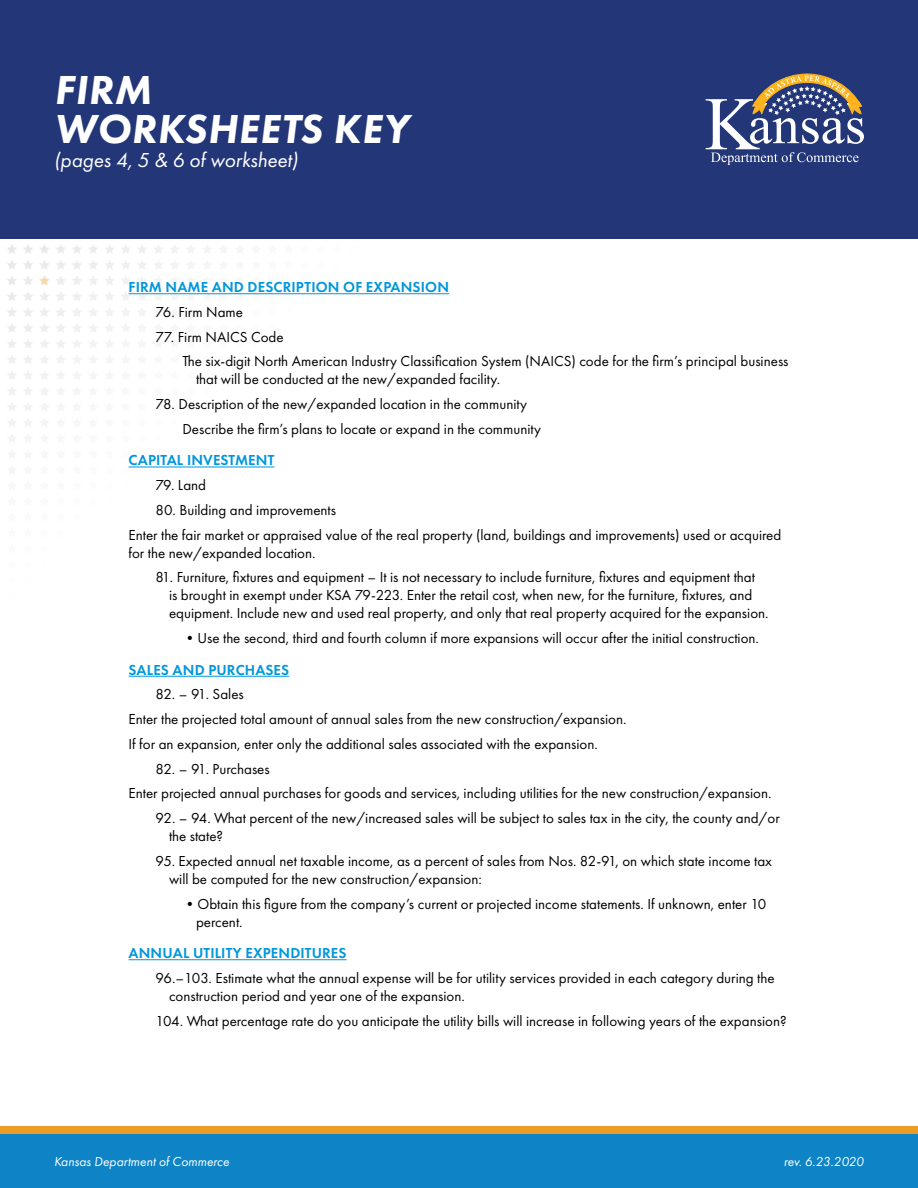
<style>
.page{position:relative;width:918px;height:1188px;background:#fff}
.page>*{position:absolute;margin:0;border:0;box-sizing:border-box;transform-origin:0 0}
.t1{font:italic 800 42px/39px "Futura PT";letter-spacing:.01em;color:#fff}
.t2{font:italic 21px "Futura PT";color:#fff}
.t3{font:15px/24.8px "Futura PT";color:#000}
.t4{font:600 15px "Futura PT";letter-spacing:.01em;color:#0097dc}
.t5{font:italic 13.5px "Futura PT";color:#fff}
</style>
<div class="page">
<div style="left:0;top:1126px;width:918px;height:54px;background:#ed9d21"></div>
<svg style="left:7px;top:245px;width:9px;height:9px"></svg>
<svg style="left:24px;top:245px;width:9px;height:9px"></svg>
<svg style="left:40px;top:244px;width:9px;height:9px"></svg>
<svg style="left:56px;top:245px;width:9px;height:9px"></svg>
<svg style="left:73px;top:245px;width:8px;height:8px"></svg>
<svg style="left:89px;top:245px;width:25px;height:8px"></svg>
<svg style="left:122px;top:245px;width:8px;height:8px"></svg>
<svg style="left:138px;top:245px;width:8px;height:8px"></svg>
<svg style="left:154px;top:245px;width:25px;height:8px"></svg>
<svg style="left:187px;top:246px;width:8px;height:7px"></svg>
<svg style="left:203px;top:245px;width:8px;height:8px"></svg>
<svg style="left:7px;top:260px;width:10px;height:9px"></svg>
<svg style="left:23px;top:260px;width:10px;height:9px"></svg>
<svg style="left:40px;top:260px;width:9px;height:9px"></svg>
<svg style="left:56px;top:260px;width:9px;height:9px"></svg>
<svg style="left:73px;top:261px;width:8px;height:8px"></svg>
<svg style="left:89px;top:260px;width:25px;height:9px"></svg>
<svg style="left:122px;top:261px;width:8px;height:8px"></svg>
<svg style="left:138px;top:261px;width:8px;height:8px"></svg>
<svg style="left:155px;top:261px;width:23px;height:8px"></svg>
<svg style="left:187px;top:262px;width:8px;height:7px"></svg>
<svg style="left:7px;top:276px;width:10px;height:9px"></svg>
<svg style="left:23px;top:276px;width:10px;height:9px"></svg>
<svg style="left:39px;top:276px;width:11px;height:9px"></svg>
<svg style="left:56px;top:276px;width:9px;height:9px"></svg>
<svg style="left:72px;top:277px;width:10px;height:8px"></svg>
<svg style="left:89px;top:276px;width:25px;height:9px"></svg>
<svg style="left:121px;top:277px;width:9px;height:8px"></svg>
<svg style="left:138px;top:277px;width:8px;height:8px"></svg>
<svg style="left:154px;top:276px;width:24px;height:8px"></svg>
<svg style="left:7px;top:292px;width:10px;height:9px"></svg>
<svg style="left:23px;top:292px;width:10px;height:9px"></svg>
<svg style="left:40px;top:292px;width:9px;height:9px"></svg>
<svg style="left:56px;top:292px;width:9px;height:9px"></svg>
<svg style="left:72px;top:293px;width:10px;height:8px"></svg>
<svg style="left:89px;top:292px;width:25px;height:9px"></svg>
<svg style="left:121px;top:293px;width:10px;height:8px"></svg>
<svg style="left:137px;top:294px;width:10px;height:6px"></svg>
<svg style="left:153px;top:292px;width:27px;height:8px"></svg>
<svg style="left:267px;top:294px;width:27px;height:1px"></svg>
<svg style="left:381px;top:294px;width:27px;height:1px"></svg>
<svg style="left:7px;top:308px;width:9px;height:9px"></svg>
<svg style="left:24px;top:308px;width:9px;height:9px"></svg>
<svg style="left:40px;top:308px;width:9px;height:8px"></svg>
<svg style="left:56px;top:308px;width:9px;height:8px"></svg>
<svg style="left:73px;top:308px;width:8px;height:8px"></svg>
<svg style="left:89px;top:308px;width:25px;height:8px"></svg>
<svg style="left:122px;top:308px;width:8px;height:8px"></svg>
<svg style="left:138px;top:309px;width:8px;height:7px"></svg>
<svg style="left:8px;top:324px;width:8px;height:8px"></svg>
<svg style="left:24px;top:324px;width:8px;height:8px"></svg>
<svg style="left:40px;top:323px;width:9px;height:9px"></svg>
<svg style="left:57px;top:324px;width:8px;height:8px"></svg>
<svg style="left:73px;top:324px;width:8px;height:8px"></svg>
<svg style="left:89px;top:324px;width:24px;height:8px"></svg>
<svg style="left:122px;top:324px;width:8px;height:8px"></svg>
<svg style="left:7px;top:340px;width:10px;height:24px"></svg>
<svg style="left:24px;top:339px;width:9px;height:25px"></svg>
<svg style="left:40px;top:339px;width:9px;height:24px"></svg>
<svg style="left:56px;top:339px;width:9px;height:24px"></svg>
<svg style="left:73px;top:340px;width:8px;height:24px"></svg>
<svg style="left:89px;top:340px;width:24px;height:23px"></svg>
<svg style="left:7px;top:371px;width:9px;height:9px"></svg>
<svg style="left:24px;top:371px;width:9px;height:9px"></svg>
<svg style="left:40px;top:371px;width:9px;height:8px"></svg>
<svg style="left:56px;top:371px;width:9px;height:8px"></svg>
<svg style="left:73px;top:372px;width:8px;height:7px"></svg>
<svg style="left:8px;top:387px;width:8px;height:8px"></svg>
<svg style="left:24px;top:387px;width:8px;height:8px"></svg>
<svg style="left:40px;top:387px;width:8px;height:8px"></svg>
<svg style="left:57px;top:387px;width:7px;height:8px"></svg>
<svg style="left:8px;top:403px;width:8px;height:24px"></svg>
<svg style="left:24px;top:403px;width:8px;height:23px"></svg>
<svg style="left:41px;top:403px;width:7px;height:21px"></svg>
<svg style="left:8px;top:435px;width:8px;height:7px"></svg>
<svg style="left:24px;top:435px;width:5px;height:5px"></svg>
<svg style="left:8px;top:451px;width:5px;height:5px"></svg>
<svg style="left:153px;top:466px;width:27px;height:1px"></svg>
<svg style="left:153px;top:675px;width:27px;height:1px"></svg>
<svg style="left:267px;top:675px;width:23px;height:2px"></svg>
<svg style="left:153px;top:960px;width:27px;height:1px"></svg>
<svg style="left:267px;top:960px;width:27px;height:1px"></svg>
<div style="left:0;top:0;width:918px;height:238px;background:#233678"></div>
<div style="left:0;top:1134px;width:918px;height:54px;background:#0e83c6"></div>
<svg style="left:757px;top:74px;width:75px;height:70px"></svg>
<svg style="left:773px;top:76px;width:53px;height:68px"></svg>
<svg style="left:822px;top:79px;width:42px;height:65px"></svg>
<svg style="left:706px;top:99px;width:54px;height:63px"></svg>
<svg style="left:727px;top:154px;width:47px;height:10px"></svg>
<svg style="left:774px;top:152px;width:50px;height:10px"></svg>
<svg style="left:824px;top:155px;width:35px;height:7px"></svg>
<hr style="left:129px;top:293px;width:320px;height:1px;background:#0097dc">
<hr style="left:129px;top:467px;width:145px;height:1px;background:#0097dc">
<hr style="left:129px;top:676px;width:160px;height:1px;background:#0097dc">
<hr style="left:129px;top:959px;width:218px;height:1px;background:#0097dc">
<h1 class="t1" style="left:54px;top:69px;width:357px">FIRM<br>WORKSHEETS KEY</h1>
<h2 class="t2" style="left:54px;top:147px;width:246px">(pages 4, 5 &amp; 6 of worksheet)</h2>
<p class="t4" style="left:129px;top:278px;width:322px">FIRM NAME AND DESCRIPTION OF EXPANSION</p>
<p class="t3" style="left:156px;top:300px;width:89px">76. Firm Name</p>
<p class="t3" style="left:183px;top:324px;width:608px;text-indent:-27px">77. Firm NAICS Code<br>The six-digit North American Industry Classification System (NAICS) code for the firm’s principal business</p>
<p class="t3" style="left:196px;top:367px;width:306px">that will be conducted at the new/expanded facility.</p>
<p class="t3" style="left:183px;top:392px;width:360px;text-indent:-27px">78. Description of the new/expanded location in the community<br>Describe the firm’s plans to locate or expand in the community</p>
<p class="t4" style="left:129px;top:451px;width:147px">CAPITAL INVESTMENT</p>
<p class="t3" style="left:156px;top:473px;width:52px">79. Land</p>
<p class="t3" style="left:129px;top:498px;width:654px;text-indent:27px">80. Building and improvements<br>Enter the fair market or appraised value of the real property (land, buildings and improvements) used or acquired</p>
<p class="t3" style="left:129px;top:540px;width:189px">for the new/expanded location.</p>
<p class="t3" style="left:169px;top:568px;width:601px;line-height:18px;text-indent:-14px">81. Furniture, fixtures and equipment – It is not necessary to include furniture, fixtures and equipment that<br>is brought in exempt under KSA 79-223. Enter the retail cost, when new, for the furniture, fixtures, and equipment. Include new and used real property, and only that real property acquired for the expansion.</p>
<p class="t3" style="left:183px;top:626px;width:578px">•Use the second, third and fourth column if more expansions will occur after the initial construction.</p>
<p class="t4" style="left:129px;top:660px;width:162px">SALES AND PURCHASES</p>
<p class="t3" style="left:129px;top:682px;width:500px;text-indent:27px">82. – 91. Sales<br>Enter the projected total amount of annual sales from the new construction/expansion.<br>If for an expansion, enter only the additional sales associated with the expansion.</p>
<p class="t3" style="left:129px;top:756px;width:645px;text-indent:27px">82. – 91. Purchases<br>Enter projected annual purchases for goods and services, including utilities for the new construction/expansion.</p>
<p class="t3" style="left:169px;top:809px;width:612px;line-height:18px;text-indent:-14px">92. – 94. What percent of the new/increased sales will be subject to sales tax in the city, the county and/or the state?</p>
<p class="t3" style="left:169px;top:852px;width:605px;line-height:18px;text-indent:-14px">95. Expected annual net taxable income, as a percent of sales from Nos. 82-91, on which state income tax will be computed for the new construction/expansion:</p>
<p class="t3" style="left:196px;top:895px;width:572px;line-height:18px;text-indent:-14px">•Obtain this figure from the company’s current or projected income statements. If unknown, enter 10 percent.</p>
<p class="t4" style="left:129px;top:944px;width:219px">ANNUAL UTILITY EXPENDITURES</p>
<p class="t3" style="left:169px;top:969px;width:607px;line-height:18px;text-indent:-14px">96.–103. Estimate what the annual expense will be for utility services provided in each category during the construction period and year one of the expansion.</p>
<p class="t3" style="left:156px;top:1008px;width:633px">104. What percentage rate do you anticipate the utility bills will increase in following years of the expansion?</p>
<p class="t5" style="left:54px;top:1154px;width:177px">Kansas Department of Commerce</p>
<p class="t5" style="left:784px;top:1154px;width:82px">rev. 6.23.2020</p>
</div>
